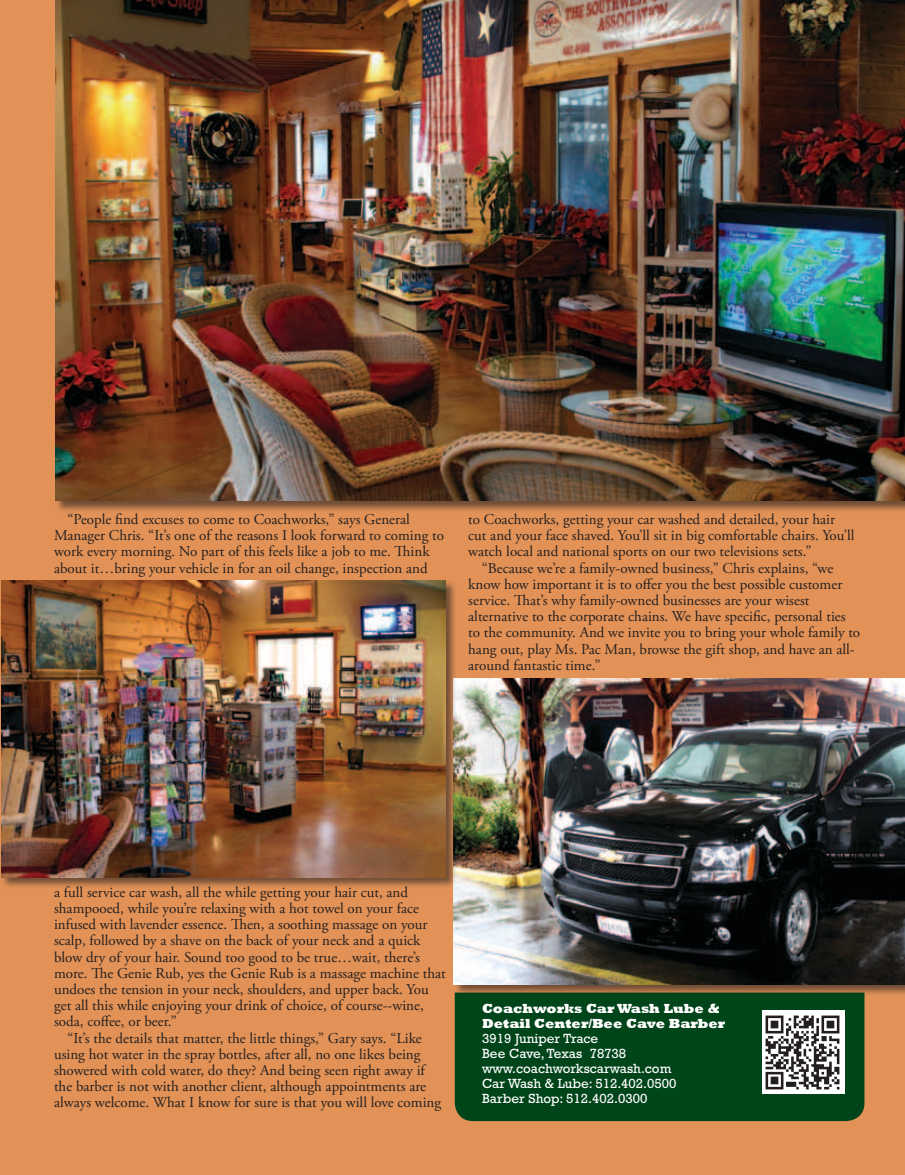
<style>
.page{position:relative;width:905px;height:1175px;background:#fff}
.page>*{position:absolute;margin:0;border:0;box-sizing:border-box;transform-origin:0 0}
.t1{font:15px/16.2px "Adobe Garamond Pro";color:#231f20}
.t2{font:13.5px/15px "Rockwell";color:#fff}
.t3{font:800 13.5px/15px "Rockwell";color:#fff}
</style>
<div class="page">
<div style="left:0;top:0;width:904px;height:1174px;background:#e29257"></div>
<div style="left:454px;top:996px;width:410px;height:125px;background:#004419"></div>
<div style="left:761px;top:1010px;width:83px;height:84px;background:#fff"></div>
<img style="left:765px;top:1015px;width:75px;height:75px">
<div style="left:453px;top:678px;width:451px;height:318px;background:#231f20;opacity:.6"></div>
<img style="left:454px;top:678px;width:450px;height:306px">
<div style="left:55px;top:0;width:849px;height:512px;background:#231f20;opacity:.6"></div>
<img style="left:55px;top:0;width:849px;height:501px">
<div style="left:0;top:580px;width:457px;height:308px;background:#231f20;opacity:.6"></div>
<img style="left:1px;top:581px;width:445px;height:296px">
<p class="t1" style="left:54px;top:511px;width:391px;text-indent:14px">“People find excuses to come to Coachworks,” says General Manager Chris. “It’s one of the reasons I look forward to coming to work every morning. No part of this feels like a job to me. Think about it…bring your vehicle in for an oil change, inspection and</p>
<p class="t1" style="left:468px;top:511px;width:388px">to Coachworks, getting your car washed and detailed, your hair cut and your face shaved. You’ll sit in big comfortable chairs. You’ll watch local and national sports on our two televisions sets.”</p>
<p class="t1" style="left:468px;top:560px;width:393px;text-indent:14px">“Because we’re a family-owned business,” Chris explains, “we know how important it is to offer you the best possible customer service. That’s why family-owned businesses are your wisest alternative to the corporate chains. We have specific, personal ties to the community. And we invite you to bring your whole family to hang out, play Ms. Pac Man, browse the gift shop, and have an all&shy;around fantastic time.”</p>
<p class="t1" style="left:54px;top:884px;width:355px">a full service car wash, all the while getting your hair cut, and</p>
<p class="t1" style="left:54px;top:900px;width:366px">shampooed, while you’re relaxing with a hot towel on your face</p>
<p class="t1" style="left:54px;top:916px;width:375px">infused with lavender essence. Then, a soothing massage on your</p>
<p class="t1" style="left:54px;top:933px;width:368px">scalp, followed by a shave on the back of your neck and a quick</p>
<p class="t1" style="left:54px;top:949px;width:367px">blow dry of your hair. Sound too good to be true…wait, there’s</p>
<p class="t1" style="left:54px;top:965px;width:393px">more. The Genie Rub, yes the Genie Rub is a massage machine that</p>
<p class="t1" style="left:54px;top:981px;width:376px">undoes the tension in your neck, shoulders, and upper back. You</p>
<p class="t1" style="left:54px;top:997px;width:371px">get all this while enjoying your drink of choice, of course--wine,</p>
<p class="t1" style="left:54px;top:1014px;width:124px">soda, coffee, or beer.”</p>
<p class="t1" style="left:68px;top:1030px;width:356px">“It’s the details that matter, the little things,” Gary says. “Like</p>
<p class="t1" style="left:54px;top:1046px;width:368px">using hot water in the spray bottles, after all, no one likes being</p>
<p class="t1" style="left:54px;top:1062px;width:372px">showered with cold water, do they? And being seen right away if</p>
<p class="t1" style="left:54px;top:1078px;width:374px">the barber is not with another client, although appointments are</p>
<p class="t1" style="left:54px;top:1095px;width:388px">always welcome. What I know for sure is that you will love coming</p>
<p class="t3" style="left:482px;top:1000px;width:245px">Coachworks Car Wash Lube &amp;<br>Detail Center/Bee Cave Barber</p>
<p class="t2" style="left:482px;top:1030px;width:196px">3919 Juniper Trace<br>Bee Cave, Texas 78738 www.coachworkscarwash.com<br>Car Wash &amp; Lube: 512.402.0500<br>Barber Shop: 512.402.0300</p>
</div>
